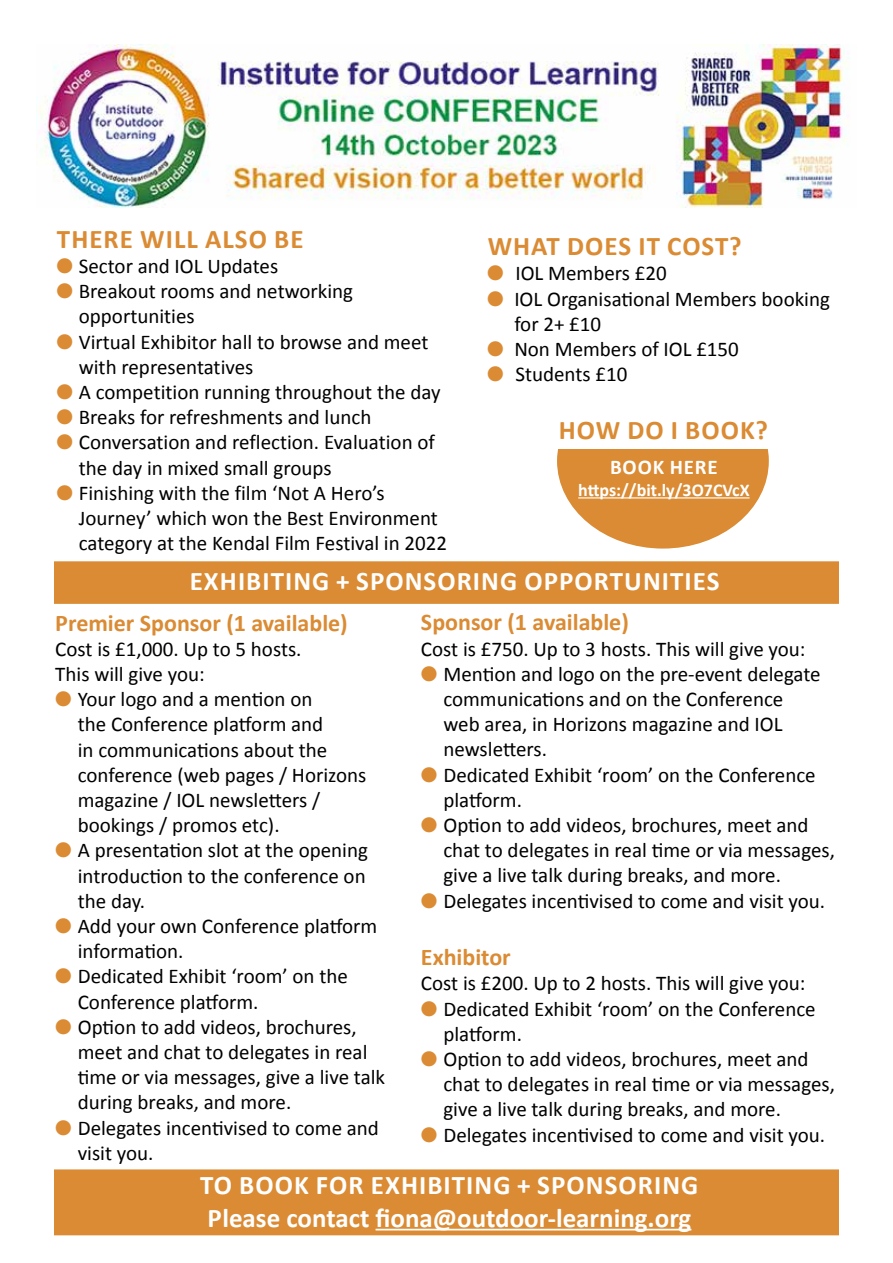
<style>
.page{position:relative;width:893px;height:1263px;background:#fff}
.page>*{position:absolute;margin:0;border:0;box-sizing:border-box;transform-origin:0 0}
.t1{font:700 27px/32.4px "Calibri";color:#fff}
.t2{font:700 27px "Calibri";letter-spacing:.04em;color:#da8b33}
.t3{font:700 27px "Calibri";letter-spacing:.04em;color:#fff}
.t4{font:700 24px "Calibri";color:#da8b33}
.t5{font:21px/25.2px "Calibri";color:#000}
.t6{font:700 21px "Calibri";letter-spacing:.04em;color:#fff}
.t7{font:700 18px "Calibri";color:#fff}
.s1{color:#da8b33}
</style>
<div class="page">
<div style="left:558px;top:374px;width:210px;height:174px;background:#da8b33;border-radius:50%"></div>
<hr style="left:578px;top:497px;width:172px;height:1px;background:#fff">
<img style="left:37px;top:44px;width:812px;height:164px">
<div style="left:54px;top:561px;width:785px;height:43px;background:#da8b33;border:2px solid #da8b33"></div>
<div style="left:54px;top:1169px;width:785px;height:66px;background:#da8b33;border:2px solid #da8b33"></div>
<hr style="left:376px;top:1229px;width:315px;height:1px;background:#fff">
<div style="left:487px;top:235px;width:352px;height:214px;background:#fff"></div>
<p class="t2" style="left:57px;top:220px;width:248px">THERE WILL ALSO BE</p>
<p class="t5" style="left:56px;top:253px;width:223px"><span class="s1">●</span> Sector and IOL Updates</p>
<p class="t5" style="left:79px;top:278px;width:276px;text-indent:-22px"><span class="s1">●</span> Breakout rooms and networking opportunities</p>
<p class="t5" style="left:79px;top:328px;width:351px;text-indent:-22px"><span class="s1">●</span> Virtual Exhibitor hall to browse and meet with representatives</p>
<p class="t5" style="left:56px;top:379px;width:386px"><span class="s1">●</span> A competition running throughout the day</p>
<p class="t5" style="left:56px;top:404px;width:316px"><span class="s1">●</span> Breaks for refreshments and lunch</p>
<p class="t5" style="left:79px;top:429px;width:358px;text-indent:-22px"><span class="s1">●</span> Conversation and reflection. Evaluation of the day in mixed small groups</p>
<p class="t5" style="left:79px;top:480px;width:370px;text-indent:-22px"><span class="s1">●</span> Finishing with the film ‘Not A Hero’s<br>Journey’ which won the Best Environment category at the Kendal Film Festival in 2022</p>
<p class="t2" style="left:488px;top:227px;width:255px">WHAT DOES IT COST?</p>
<p class="t5" style="left:487px;top:260px;width:181px"><span class="s1">●</span> IOL Members £20</p>
<p class="t5" style="left:514px;top:285px;width:317px;text-indent:-27px"><span class="s1">●</span> IOL Organisational Members booking for 2+ £10</p>
<p class="t5" style="left:487px;top:336px;width:253px"><span class="s1">●</span> Non Members of IOL £150</p>
<p class="t5" style="left:487px;top:361px;width:142px"><span class="s1">●</span> Students £10</p>
<p class="t2" style="left:559px;top:411px;width:211px">HOW DO I BOOK?</p>
<p class="t6" style="left:610px;top:452px;width:109px">BOOK HERE</p>
<p class="t7" style="left:578px;top:477px;width:173px">https://bit.ly/3O7CVcX</p>
<p class="t3" style="left:190px;top:562px;width:531px">EXHIBITING + SPONSORING OPPORTUNITIES</p>
<p class="t4" style="left:421px;top:605px;width:209px">Sponsor (1 available)</p>
<p class="t5" style="left:421px;top:635px;width:386px">Cost is £750. Up to 3 hosts. This will give you:</p>
<p class="t5" style="left:443px;top:661px;width:379px;text-indent:-22px"><span class="s1">●</span> Mention and logo on the pre-event delegate communications and on the Conference web area, in Horizons magazine and IOL newsletters.</p>
<p class="t5" style="left:443px;top:761px;width:374px;text-indent:-22px"><span class="s1">●</span> Dedicated Exhibit ‘room’ on the Conference platform.</p>
<p class="t5" style="left:443px;top:812px;width:393px;text-indent:-22px"><span class="s1">●</span> Option to add videos, brochures, meet and chat to delegates in real time or via messages, give a live talk during breaks, and more.</p>
<p class="t5" style="left:421px;top:887px;width:406px"><span class="s1">●</span> Delegates incentivised to come and visit you.</p>
<p class="t4" style="left:421px;top:940px;width:91px">Exhibitor</p>
<p class="t5" style="left:421px;top:970px;width:386px">Cost is £200. Up to 2 hosts. This will give you:</p>
<p class="t5" style="left:443px;top:995px;width:374px;text-indent:-22px"><span class="s1">●</span> Dedicated Exhibit ‘room’ on the Conference platform.</p>
<p class="t5" style="left:443px;top:1046px;width:393px;text-indent:-22px"><span class="s1">●</span> Option to add videos, brochures, meet and chat to delegates in real time or via messages, give a live talk during breaks, and more.</p>
<p class="t5" style="left:421px;top:1121px;width:406px"><span class="s1">●</span> Delegates incentivised to come and visit you.</p>
<p class="t1" style="left:200px;top:1168px;width:500px">TO BOOK FOR EXHIBITING + SPONSORING<br>Please contact fiona@outdoor-learning.org</p>
<p class="t4" style="left:55px;top:606px;width:294px">Premier Sponsor (1 available)</p>
<p class="t5" style="left:55px;top:636px;width:248px">Cost is £1,000. Up to 5 hosts.<br>This will give you:</p>
<p class="t5" style="left:78px;top:686px;width:290px;text-indent:-22px"><span class="s1">●</span> Your logo and a mention on<br>the Conference platform and<br>in communications about the conference (web pages / Horizons magazine / IOL newsletters / bookings / promos etc).</p>
<p class="t5" style="left:78px;top:837px;width:292px;text-align:justify;text-indent:-22px"><span class="s1">●</span> A presentation slot at the opening introduction to the conference on the day.</p>
<p class="t5" style="left:78px;top:913px;width:301px;text-indent:-22px"><span class="s1">●</span> Add your own Conference platform information.</p>
<p class="t5" style="left:78px;top:963px;width:272px;text-indent:-22px"><span class="s1">●</span> Dedicated Exhibit ‘room’ on the<br>Conference platform.</p>
<p class="t5" style="left:78px;top:1014px;width:309px;text-indent:-22px"><span class="s1">●</span> Option to add videos, brochures, meet and chat to delegates in real time or via messages, give a live talk during breaks, and more.</p>
<p class="t5" style="left:78px;top:1114px;width:303px;text-indent:-22px"><span class="s1">●</span> Delegates incentivised to come and visit you.</p>
</div>
